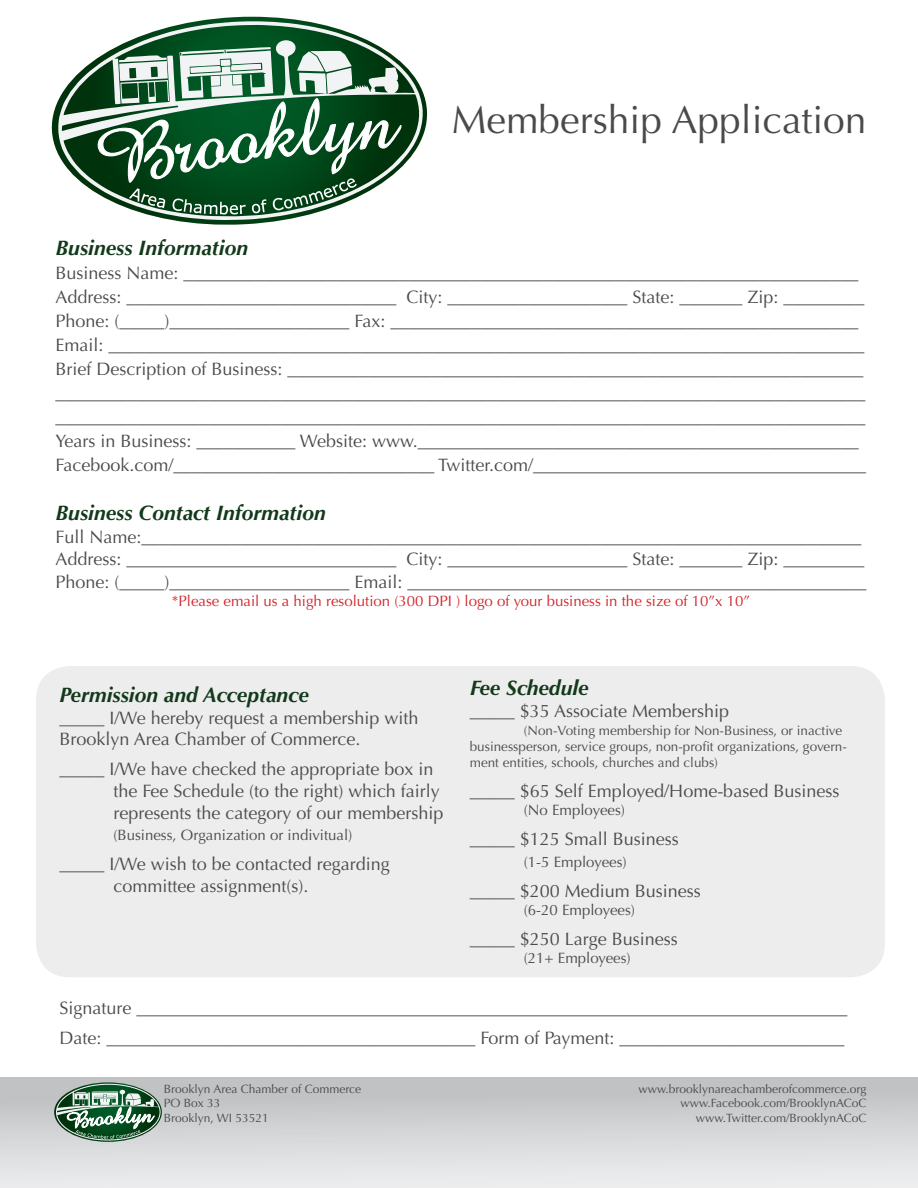
<style>
.page{position:relative;width:918px;height:1188px;background:#fff}
.page>*{position:absolute;margin:0;border:0;box-sizing:border-box;transform-origin:0 0}
.t1{font:39px "Optima";color:#494a4b}
.t2{font:italic 700 21px "Optima";color:#13391b}
.t3{font:18px/24px "Optima";color:#494a4b;text-align:justify}
.t4{font:15px "Optima";color:#494a4b}
.t5{font:15px "Optima";color:#d1232a}
.t6{font:13.5px/16.2px "Optima";color:#494a4b}
.t7{font:12px/14.4px "Optima";color:#494a4b}
</style>
<div class="page">
<div style="left:0;top:1078px;width:918px;height:110px;background:linear-gradient(to bottom,#bcbdbf,#edeef0)"></div>
<svg style="left:54px;top:1082px;width:108px;height:60px;background:#71947e"></svg>
<svg style="left:51px;top:17px;width:377px;height:208px"></svg>
<svg style="left:58px;top:21px;width:365px;height:199px"></svg>
<svg style="left:96px;top:47px;width:306px;height:168px"></svg>
<div style="left:36px;top:666px;width:849px;height:311px;background:#ededed;border-radius:34px"></div>
<h1 class="t1" style="left:452px;top:97px;width:416px">Membership Application</h1>
<p class="t2" style="left:56px;top:235px;width:194px">Business Information</p>
<p class="t3" style="left:56px;top:261px;width:805px">Business Name: ___________________________________________________________________________</p>
<p class="t3" style="left:56px;top:285px;width:811px">Address: ______________________________ City: ____________________ State: _______ Zip: _________</p>
<p class="t3" style="left:56px;top:309px;width:805px">Phone: (_____)____________________ Fax: ____________________________________________________</p>
<p class="t3" style="left:56px;top:333px;width:811px">Email: ____________________________________________________________________________________</p>
<p class="t3" style="left:56px;top:357px;width:811px">Brief Description of Business: ________________________________________________________________ __________________________________________________________________________________________ __________________________________________________________________________________________</p>
<p class="t3" style="left:56px;top:429px;width:805px">Years in Business: ___________ Website: www._________________________________________________</p>
<p class="t3" style="left:56px;top:453px;width:812px">Facebook.com/_____________________________ Twitter.com/_____________________________________</p>
<p class="t2" style="left:56px;top:501px;width:272px">Business Contact Information</p>
<p class="t3" style="left:56px;top:525px;width:808px">Full Name:________________________________________________________________________________</p>
<p class="t3" style="left:56px;top:547px;width:811px">Address: ______________________________ City: ____________________ State: _______ Zip: _________</p>
<p class="t3" style="left:56px;top:570px;width:813px">Phone: (_____)____________________ Email: ___________________________________________________</p>
<p class="t5" style="left:172px;top:592px;width:580px">*Please email us a high resolution (300 DPI ) logo of your business in the size of 10”x 10”</p>
<p class="t2" style="left:59px;top:683px;width:251px">Permission and Acceptance</p>
<p class="t3" style="left:59px;top:707px;width:361px;line-height:21.6px">_____ I/We hereby request a membership with<br>Brooklyn Area Chamber of Commerce.</p>
<p class="t3" style="left:59px;top:758px;width:376px">_____ I/We have checked the appropriate box in</p>
<p class="t3" style="left:113px;top:779px;width:328px">the Fee Schedule (to the right) which fairly</p>
<p class="t3" style="left:113px;top:801px;width:332px">represents the category of our membership</p>
<p class="t4" style="left:113px;top:826px;width:240px">(Business, Organization or indivitual)</p>
<p class="t3" style="left:59px;top:852px;width:332px">_____ I/We wish to be contacted regarding</p>
<p class="t3" style="left:113px;top:874px;width:197px">committee assignment(s).</p>
<p class="t2" style="left:470px;top:676px;width:120px">Fee Schedule</p>
<p class="t3" style="left:470px;top:699px;width:261px">_____ $35 Associate Membership</p>
<p class="t6" style="left:470px;top:722px;width:379px;text-indent:54px">(Non-Voting membership for Non-Business, or inactive businessperson, service groups, non-profit organizations, govern&shy;ment entities, schools, churches and clubs)</p>
<p class="t3" style="left:470px;top:780px;width:371px">_____ $65 Self Employed/Home-based Business</p>
<p class="t4" style="left:524px;top:802px;width:103px">(No Employees)</p>
<p class="t3" style="left:470px;top:828px;width:211px">_____ $125 Small Business</p>
<p class="t4" style="left:524px;top:853px;width:104px">(1-5 Employees)</p>
<p class="t3" style="left:470px;top:879px;width:233px">_____ $200 Medium Business</p>
<p class="t4" style="left:524px;top:901px;width:113px">(6-20 Employees)</p>
<p class="t3" style="left:470px;top:927px;width:210px">_____ $250 Large Business</p>
<p class="t4" style="left:524px;top:949px;width:109px">(21+ Employees)</p>
<p class="t3" style="left:59px;top:997px;width:790px">Signature _______________________________________________________________________________</p>
<p class="t3" style="left:59px;top:1027px;width:787px">Date: _________________________________________ Form of Payment: _________________________</p>
<p class="t7" style="left:164px;top:1082px;width:199px">Brooklyn Area Chamber of Commerce<br>PO Box 33<br>Brooklyn, WI 53521</p>
<p class="t7" style="left:638px;top:1082px;width:230px;text-align:right">www.brooklynareachamberofcommerce.org www.Facebook.com/BrooklynACoC www.Twitter.com/BrooklynACoC</p>
</div>
